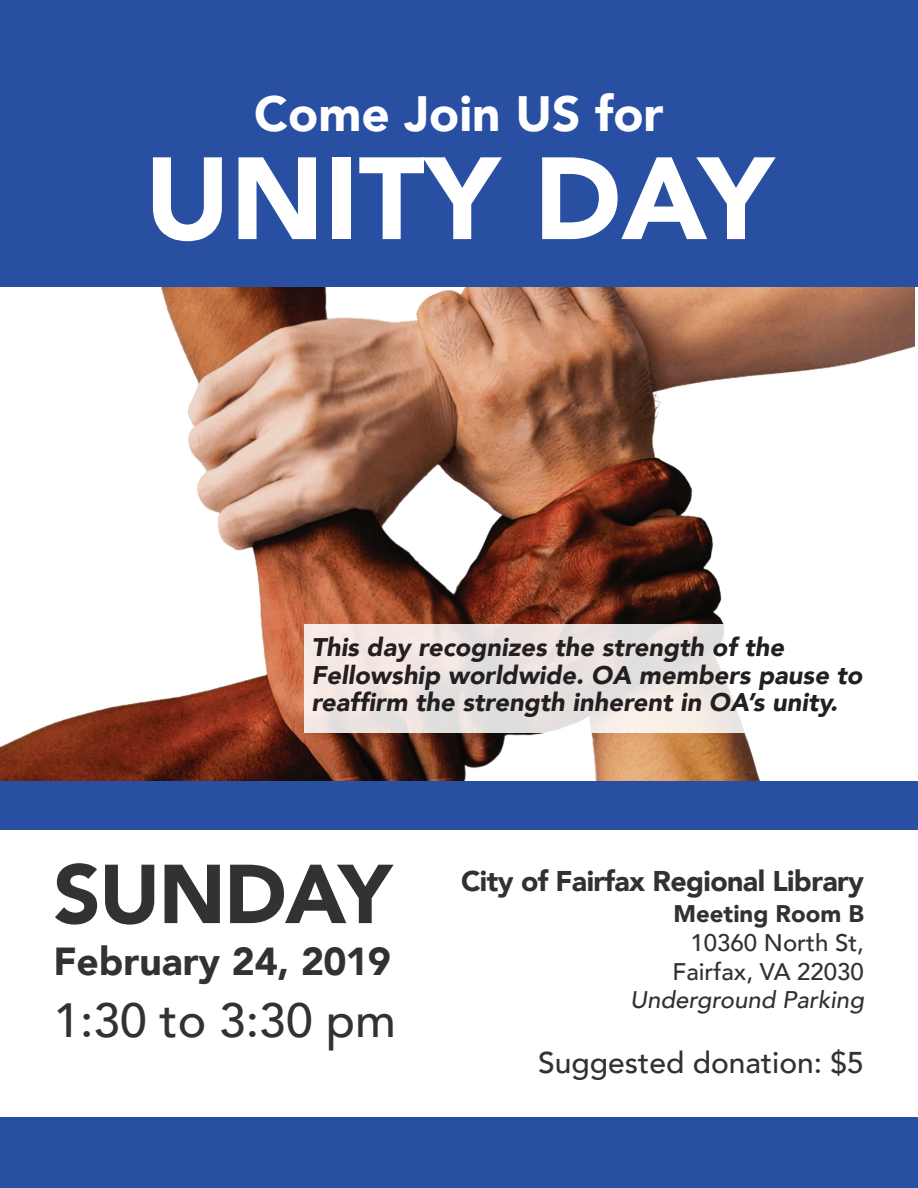
<style>
.page{position:relative;width:918px;height:1188px;background:#fff}
.page>*{position:absolute;margin:0;border:0;box-sizing:border-box;transform-origin:0 0}
.t1{font:900 115.5px "Avenir";color:#fff}
.t2{font:900 82.5px "Avenir";letter-spacing:-.02em;color:#313231}
.t3{font:900 49.5px "Avenir";color:#fff}
.t4{font:500 48px "Avenir";color:#313231}
.t5{font:900 39px "Avenir";color:#313231}
.t6{font:500 30px "Avenir";color:#313131}
.t7{font:900 28.5px "Avenir";letter-spacing:-.02em;color:#313131}
.t8{font:italic 900 25.5px/27.6px "Avenir";color:#231f20}
.t9{font:500 24px/28.8px "Avenir";color:#313131;text-align:right}
.t10{font:italic 500 24px "Avenir";color:#313131}
.t11{font:900 24px "Avenir";color:#313131}
</style>
<div class="page">
<img style="left:0;top:286px;width:915px;height:495px">
<div style="left:0;top:0;width:918px;height:286px;background:#284fa2"></div>
<div style="left:0;top:781px;width:918px;height:49px;background:#284fa2"></div>
<div style="left:0;top:1118px;width:918px;height:70px;background:#284fa2"></div>
<svg style="left:304px;top:624px;width:611px;height:109px"></svg>
<h3 class="t3" style="left:254px;top:71px;width:411px">Come Join US for</h3>
<h1 class="t1" style="left:145px;top:100px;width:630px">UNITY DAY</h1>
<p class="t8" style="left:311px;top:633px;width:553px">This day recognizes the strength of the<br>Fellowship worldwide. OA members pause to reaffirm the strength inherent in OA’s unity.</p>
<h2 class="t2" style="left:53px;top:824px;width:340px">SUNDAY</h2>
<h3 class="t5" style="left:53px;top:928px;width:339px">February 24, 2019</h3>
<h3 class="t4" style="left:53px;top:978px;width:344px">1:30 to 3:30 pm</h3>
<p class="t7" style="left:461px;top:856px;width:404px">City of Fairfax Regional Library</p>
<p class="t11" style="left:673px;top:893px;width:192px">Meeting Room B</p>
<p class="t9" style="left:673px;top:927px;width:193px">10360 North St,<br>Fairfax, VA 22030</p>
<p class="t10" style="left:630px;top:986px;width:235px">Underground Parking</p>
<p class="t6" style="left:538px;top:1037px;width:327px">Suggested donation: $5</p>
</div>
